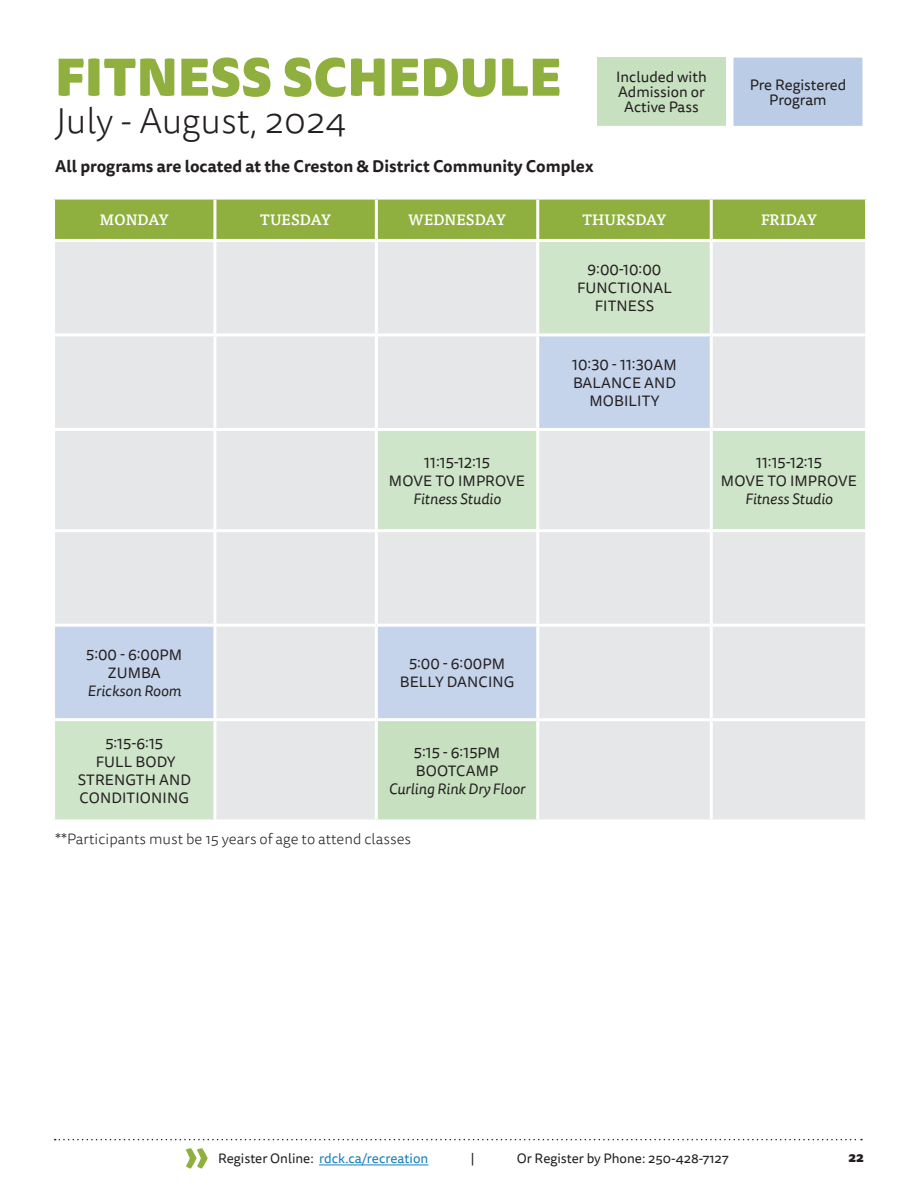
<style>
.page{position:relative;width:918px;height:1188px;background:#fff}
.page>*{position:absolute;margin:0;border:0;box-sizing:border-box;transform-origin:0 0}
.heading_36{font:900 51px "Tisa Sans Pro";letter-spacing:.01em;color:#8fb03e}
.heading_36-2{font:300 36px "Tisa Sans Pro";color:#231f20}
.feature_body_bold{font:700 16.5px "Tisa Sans Pro";color:#231f20}
.table_schedule_title{font:15px/18px "Tisa Sans Pro";letter-spacing:.01em;color:#231f20;text-align:center}
.table_schedule_title-2{font:italic 15px "Tisa Sans Pro";color:#231f20}
.table_body_tisa_bold{font:15px/15px "Tisa Sans Pro";color:#231f20;text-align:center}
.table_fitness_body{font:15px "Tisa Sans Pro";letter-spacing:.01em;color:#231f20}
.feature_body{font:300 15px "Tisa Sans Pro";color:#231f20}
.table_header_center{font:500 15px "Tisa Pro";letter-spacing:.01em;color:#fff}
.t1{font:13.5px "Tisa Sans Pro";color:#167fbc}
.t2{font:13.5px "Tisa Sans Pro";color:#231f20}
.t3{font:800 13.5px "Tisa Sans Pro";color:#231f20}
.s1{color:#231f20}
</style>
<div class="page">
<svg style="left:55px;top:1139px;width:807px;height:1px"></svg>
<hr style="left:319px;top:1164px;width:109px;height:1px;background:#167fbc">
<svg style="left:186px;top:1148px;width:22px;height:21px"></svg>
<div style="left:55px;top:200px;width:810px;height:39px;background:#8fb03e"></div>
<svg style="left:55px;top:242px;width:810px;height:577px;background:#e0e6e1"></svg>
<svg style="left:55px;top:336px;width:655px;height:382px;background:#dee3e7"></svg>
<div style="left:538px;top:625px;width:173px;height:95px;background:#e6e7e9"></div>
<div style="left:376px;top:720px;width:162px;height:101px;background:#c7e0bf"></div>
<hr style="left:710px;top:242px;width:3px;height:91px;background:#fff">
<hr style="left:375px;top:431px;width:3px;height:98px;background:#fff">
<hr style="left:536px;top:431px;width:3px;height:98px;background:#fff">
<hr style="left:375px;top:532px;width:3px;height:92px;background:#fff">
<hr style="left:536px;top:532px;width:3px;height:92px;background:#fff">
<hr style="left:710px;top:431px;width:3px;height:98px;background:#fff">
<hr style="left:710px;top:532px;width:3px;height:92px;background:#fff">
<hr style="left:711px;top:718px;width:157px;height:3px;background:#fff">
<hr style="left:213px;top:532px;width:3px;height:92px;background:#fff">
<hr style="left:52px;top:718px;width:163px;height:3px;background:#fff">
<hr style="left:213px;top:721px;width:3px;height:98px;background:#fff">
<hr style="left:711px;top:624px;width:157px;height:3px;background:#fff">
<hr style="left:213px;top:200px;width:3px;height:39px;background:#fff">
<hr style="left:375px;top:200px;width:3px;height:39px;background:#fff">
<hr style="left:536px;top:200px;width:3px;height:39px;background:#fff">
<hr style="left:710px;top:200px;width:3px;height:39px;background:#fff">
<hr style="left:376px;top:624px;width:162px;height:3px;background:#fff">
<hr style="left:215px;top:718px;width:161px;height:3px;background:#fff">
<hr style="left:52px;top:624px;width:163px;height:3px;background:#fff">
<hr style="left:375px;top:242px;width:3px;height:91px;background:#fff">
<hr style="left:213px;top:242px;width:3px;height:91px;background:#fff">
<hr style="left:536px;top:242px;width:3px;height:91px;background:#fff">
<hr style="left:538px;top:333px;width:173px;height:3px;background:#fff">
<hr style="left:538px;top:428px;width:173px;height:3px;background:#fff">
<hr style="left:215px;top:529px;width:161px;height:3px;background:#fff">
<hr style="left:376px;top:529px;width:162px;height:3px;background:#fff">
<hr style="left:538px;top:529px;width:173px;height:3px;background:#fff">
<hr style="left:711px;top:529px;width:157px;height:3px;background:#fff">
<hr style="left:52px;top:428px;width:163px;height:3px;background:#fff">
<hr style="left:52px;top:333px;width:163px;height:3px;background:#fff">
<hr style="left:213px;top:431px;width:3px;height:98px;background:#fff">
<hr style="left:52px;top:529px;width:163px;height:3px;background:#fff">
<hr style="left:215px;top:333px;width:161px;height:3px;background:#fff">
<hr style="left:213px;top:336px;width:3px;height:92px;background:#fff">
<hr style="left:215px;top:428px;width:161px;height:3px;background:#fff">
<hr style="left:376px;top:333px;width:162px;height:3px;background:#fff">
<hr style="left:375px;top:336px;width:3px;height:92px;background:#fff">
<hr style="left:536px;top:336px;width:3px;height:92px;background:#fff">
<hr style="left:376px;top:428px;width:162px;height:3px;background:#fff">
<hr style="left:215px;top:624px;width:161px;height:3px;background:#fff">
<hr style="left:213px;top:627px;width:3px;height:91px;background:#fff">
<hr style="left:375px;top:627px;width:3px;height:91px;background:#fff">
<hr style="left:376px;top:718px;width:162px;height:3px;background:#fff">
<hr style="left:375px;top:721px;width:3px;height:98px;background:#fff">
<hr style="left:536px;top:721px;width:3px;height:98px;background:#fff">
<hr style="left:710px;top:721px;width:3px;height:98px;background:#fff">
<hr style="left:376px;top:819px;width:162px;height:3px;background:#fff">
<hr style="left:711px;top:333px;width:157px;height:3px;background:#fff">
<hr style="left:710px;top:336px;width:3px;height:92px;background:#fff">
<hr style="left:711px;top:428px;width:157px;height:3px;background:#fff">
<hr style="left:538px;top:624px;width:173px;height:3px;background:#fff">
<hr style="left:536px;top:627px;width:3px;height:91px;background:#fff">
<hr style="left:710px;top:627px;width:3px;height:91px;background:#fff">
<hr style="left:538px;top:718px;width:173px;height:3px;background:#fff">
<div style="left:596px;top:56px;width:132px;height:71px;background:#c7e0bf"></div>
<div style="left:594px;top:54px;width:135px;height:75px;border:3px solid #fff"></div>
<div style="left:732px;top:56px;width:132px;height:71px;background:#bbcde6"></div>
<div style="left:730px;top:55px;width:136px;height:74px;border:3px solid #fff"></div>
<p class="heading_36" style="left:55px;top:36px;width:508px">FITNESS SCHEDULE</p>
<p class="heading_36-2" style="left:55px;top:98px;width:293px">July - August, 2024</p>
<p class="feature_body_bold" style="left:55px;top:154px;width:540px">All programs are located at the Creston &amp; District Community Complex</p>
<p class="table_body_tisa_bold" style="left:616px;top:70px;width:92px">Included with<br>Admission or<br>Active Pass</p>
<p class="table_body_tisa_bold" style="left:750px;top:77px;width:98px">Pre Registered</p>
<p class="table_body_tisa_bold" style="left:769px;top:92px;width:59px">Program</p>
<p class="table_header_center" style="left:100px;top:208px;width:70px">MONDAY</p>
<p class="table_header_center" style="left:260px;top:208px;width:72px">TUESDAY</p>
<p class="table_header_center" style="left:408px;top:208px;width:99px">WEDNESDAY</p>
<p class="table_header_center" style="left:583px;top:208px;width:85px">THURSDAY</p>
<p class="table_header_center" style="left:761px;top:208px;width:57px">FRIDAY</p>
<p class="table_schedule_title" style="left:588px;top:261px;width:75px">9:00-10:00</p>
<p class="table_schedule_title" style="left:577px;top:279px;width:96px">FUNCTIONAL<br>FITNESS</p>
<p class="table_schedule_title" style="left:424px;top:454px;width:67px">11:15-12:15</p>
<p class="table_schedule_title" style="left:389px;top:472px;width:138px">MOVE TO IMPROVE</p>
<p class="table_schedule_title-2" style="left:413px;top:488px;width:89px">Fitness Studio</p>
<p class="table_schedule_title" style="left:572px;top:356px;width:106px">10:30 - 11:30AM</p>
<p class="table_schedule_title" style="left:573px;top:374px;width:105px">BALANCE AND<br>MOBILITY</p>
<p class="table_schedule_title" style="left:756px;top:454px;width:67px">11:15-12:15</p>
<p class="table_schedule_title" style="left:721px;top:472px;width:138px">MOVE TO IMPROVE</p>
<p class="table_schedule_title-2" style="left:745px;top:488px;width:89px">Fitness Studio</p>
<p class="table_schedule_title" style="left:86px;top:646px;width:97px">5:00 - 6:00PM</p>
<p class="table_fitness_body" style="left:108px;top:663px;width:54px">ZUMBA</p>
<p class="table_schedule_title-2" style="left:87px;top:681px;width:95px">Erickson Room</p>
<p class="table_fitness_body" style="left:409px;top:654px;width:97px">5:00 - 6:00PM</p>
<p class="table_fitness_body" style="left:400px;top:672px;width:116px">BELLY DANCING</p>
<p class="table_schedule_title" style="left:105px;top:735px;width:59px">5:15-6:15</p>
<p class="table_schedule_title" style="left:78px;top:753px;width:115px">FULL BODY<br>STRENGTH AND<br>CONDITIONING</p>
<p class="table_fitness_body" style="left:414px;top:743px;width:88px">5:15 - 6:15PM</p>
<p class="table_fitness_body" style="left:416px;top:761px;width:84px">BOOTCAMP</p>
<p class="table_schedule_title-2" style="left:389px;top:778px;width:138px">Curling Rink Dry Floor</p>
<p class="feature_body" style="left:55px;top:829px;width:358px">**Participants must be 15 years of age to attend classes</p>
<p class="t1" style="left:218px;top:1149px;width:212px"><span class="s1">Register Online:</span> rdck.ca/recreation</p>
<p class="t2" style="left:471px;top:1149px;width:5px">|</p>
<p class="t2" style="left:517px;top:1149px;width:214px">Or Register by Phone: 250-428-7127</p>
<p class="t3" style="left:848px;top:1147px;width:17px">22</p>
</div>
